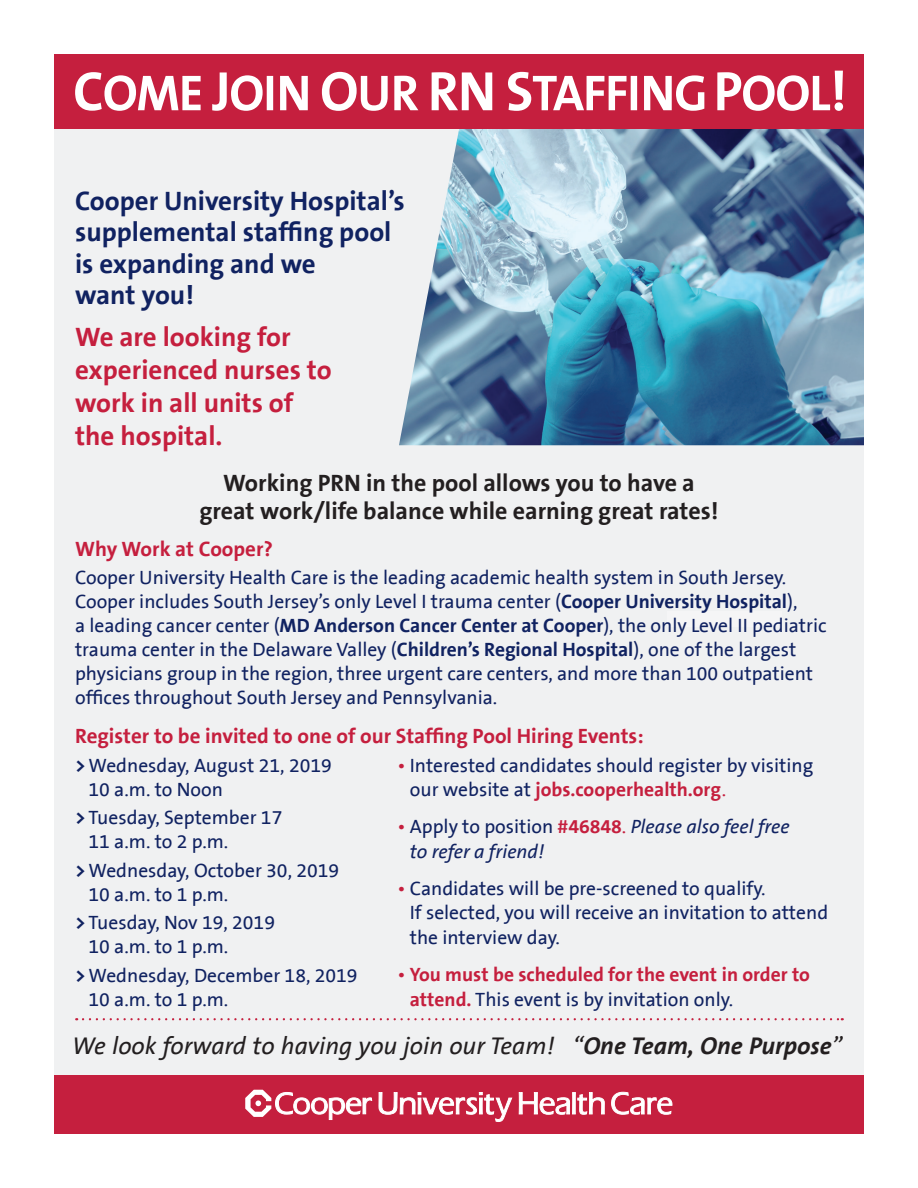
<style>
.page{position:relative;width:918px;height:1188px;background:#fff}
.page>*{position:absolute;margin:0;border:0;box-sizing:border-box;transform-origin:0 0}
.t1{font:700 27px/31.5px "The Sans B7";color:#102261}
.t2{font:700 27px/33px "The Sans B7";color:#c51f3e}
.t3{font:italic 24.6px "The Sans B5 Plain";color:#231f20}
.t4{font:700 24px/28.5px "The Sans B7";color:#231f20;text-align:center}
.t5{font:700 21px "The Sans B7";color:#c51f3e}
.t6{font:19.5px/24px "The Sans B5 Plain";color:#102261}
.t7{font:700 19.5px "The Sans B7";color:#c51f3e}
.t8{font:italic 19.5px/24.8px "The Sans B5 Plain";color:#102261}
.s1{font-family:"The Sans B7";font-weight:700}
.s2{color:#c51f3e}
.s3{font-family:"The Sans B5 Plain";font-weight:400;color:#102261}
.s4{font-family:"The Sans B5 Plain";font-weight:400}
.s5{font-style:normal;color:#c51f3e}
.s6{font-style:normal}
.s7{font-family:"The Sans B7";font-weight:700;font-style:normal;color:#c51f3e}
.s8{font-family:"The Sans B7";font-weight:700;color:#c51f3e}
</style>
<div class="page">
<div style="left:54px;top:129px;width:810px;height:947px;background:#f0f1f2"></div>
<img style="left:399px;top:129px;width:465px;height:316px">
<div style="left:54px;top:54px;width:810px;height:75px;background:#c51f3e"></div>
<div style="left:54px;top:1076px;width:810px;height:58px;background:#c51f3e"></div>
<svg style="left:75px;top:71px;width:768px;height:40px"></svg>
<svg style="left:245px;top:1090px;width:127px;height:30px"></svg>
<svg style="left:378px;top:1092px;width:227px;height:30px"></svg>
<svg style="left:611px;top:1091px;width:62px;height:24px"></svg>
<div style="left:667px;top:611px;width:115px;height:16px;background:#f5f5f6"></div>
<svg style="left:83px;top:1018px;width:760px;height:2px"></svg>
<h1 class="t1" style="left:75px;top:186px;width:331px">Cooper University Hospital’s supplemental staffing pool is expanding and we<br>want you!</h1>
<h1 class="t2" style="left:75px;top:322px;width:258px">We are looking for experienced nurses to work in all units of the hospital.</h1>
<p class="t4" style="left:200px;top:469px;width:520px">Working PRN in the pool allows you to have a great work/life balance while earning great rates!</p>
<p class="t5" style="left:75px;top:538px;width:199px">Why Work at Cooper?</p>
<p class="t6" style="left:75px;top:566px;width:753px">Cooper University Health Care is the leading academic health system in South Jersey.<br>Cooper includes South Jersey’s only Level I trauma center (<span class="s1">Cooper University Hospital</span>),<br>a leading cancer center (<span class="s1">MD Anderson Cancer Center at Cooper</span>), the only Level II pediatric trauma center in the Delaware Valley (<span class="s1">Children’s Regional Hospital</span>), one of the largest physicians group in the region, three urgent care centers, and more than 100 outpatient offices throughout South Jersey and Pennsylvania.</p>
<p class="t5" style="left:75px;top:725px;width:570px">Register to be invited to one of our Staffing Pool Hiring Events:</p>
<p class="t6" style="left:89px;top:754px;width:245px;text-indent:-13px"><span class="s1">&gt;</span>Wednesday, August 21, 2019<br>10 a.m. to Noon</p>
<p class="t6" style="left:89px;top:806px;width:195px;text-indent:-13px"><span class="s1">&gt;</span> Tuesday, September 17<br>11 a.m. to 2 p.m.</p>
<p class="t6" style="left:89px;top:859px;width:252px;text-indent:-13px"><span class="s1">&gt;</span>Wednesday, October 30, 2019<br>10 a.m. to 1 p.m.</p>
<p class="t6" style="left:89px;top:911px;width:188px;text-indent:-13px"><span class="s1">&gt;</span> Tuesday, Nov 19, 2019<br>10 a.m. to 1 p.m.</p>
<p class="t6" style="left:89px;top:964px;width:271px;text-indent:-13px"><span class="s1">&gt;</span>Wednesday, December 18, 2019<br>10 a.m. to 1 p.m.</p>
<p class="t6" style="left:397px;top:754px;width:417px"><span class="s2">•</span> Interested candidates should register by visiting</p>
<p class="t7" style="left:410px;top:779px;width:318px"><span class="s3">our website at</span> jobs.cooperhealth.org<span class="s4">.</span></p>
<p class="t8" style="left:410px;top:815px;width:382px;text-indent:-12px"><span class="s5">•</span> <span class="s6">Apply to position</span> <span class="s7">#46848</span><span class="s5">.</span> Please also feel free to refer a friend!</p>
<p class="t6" style="left:410px;top:876px;width:420px;line-height:24.8px;text-indent:-12px"><span class="s2">•</span> Candidates will be pre-screened to qualify.<br>If selected, you will receive an invitation to attend the interview day.</p>
<p class="t7" style="left:397px;top:964px;width:414px"><span class="s4">•</span> You must be scheduled for the event in order to</p>
<p class="t6" style="left:410px;top:988px;width:325px"><span class="s8">attend.</span> This event is by invitation only.</p>
<p class="t3" style="left:72px;top:1033px;width:771px">We look forward to having you join our Team! “<span class="s1">One Team, One Purpose</span>”</p>
</div>
